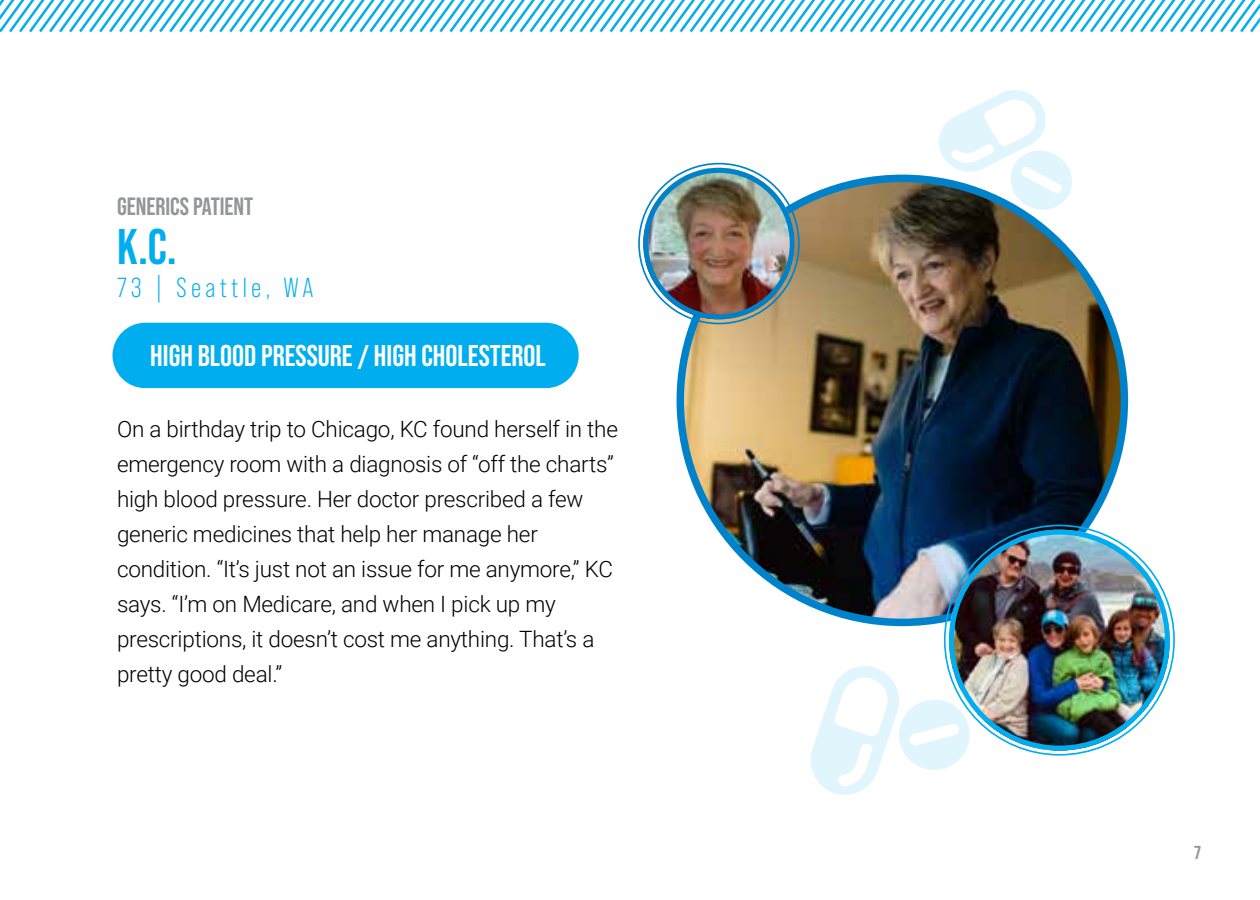
<style>
.page{position:relative;width:1260px;height:900px;background:#fff}
.page>*{position:absolute;margin:0;border:0;box-sizing:border-box;transform-origin:0 0}
.t1{font:700 50px "Bebas Neue Pro";color:#00aeef}
.t2{font:700 30px "Bebas Neue Pro";color:#fff}
.t3{font:27.5px "Bebas Neue Pro";letter-spacing:.16em;color:#00aeef}
.t4{font:700 25px "Bebas Neue Pro";color:#939598}
.t5{font:300 22.5px/35px "Roboto";letter-spacing:-.01em;color:#000}
.t6{font:700 18.75px "Bebas Neue";color:#939598}
</style>
<div class="page">
<div style="left:113px;top:323px;width:466px;height:65px;background:#00aeef;border-radius:33px"></div>
<img style="left:680px;top:178px;width:444px;height:444px;border-radius:222px">
<img style="left:949px;top:530px;width:221px;height:221px;border-radius:110px">
<div style="left:949px;top:530px;width:221px;height:221px;border:5px solid #00aeef;border-radius:50%"></div>
<img style="left:643px;top:168px;width:152px;height:151px;border-radius:76px">
<div style="left:643px;top:168px;width:152px;height:151px;border:5px solid #0082cb;border-radius:50%"></div>
<svg style="left:0;top:0;width:1260px;height:32px"></svg>
<svg style="left:810px;top:665px;width:163px;height:130px"></svg>
<svg style="left:938px;top:90px;width:134px;height:124px"></svg>
<p class="t4" style="left:117px;top:192px;width:138px">GENERICS PATIENT</p>
<h1 class="t1" style="left:117px;top:218px;width:61px">K.C.</h1>
<p class="t3" style="left:117px;top:273px;width:198px">73 | Seattle, WA</p>
<h2 class="t2" style="left:150px;top:338px;width:397px">HIGH BLOOD PRESSURE / HIGH CHOLESTEROL</h2>
<p class="t5" style="left:117px;top:410px;width:502px">On a birthday trip to Chicago, KC found herself in the emergency room with a diagnosis of “off the charts” high blood pressure. Her doctor prescribed a few generic medicines that help her manage her condition. “It’s just not an issue for me anymore,” KC says. “I’m on Medicare, and when I pick up my prescriptions, it doesn’t cost me anything. That’s a pretty good deal.”</p>
<p class="t6" style="left:1194px;top:842px;width:9px">7</p>
</div>
